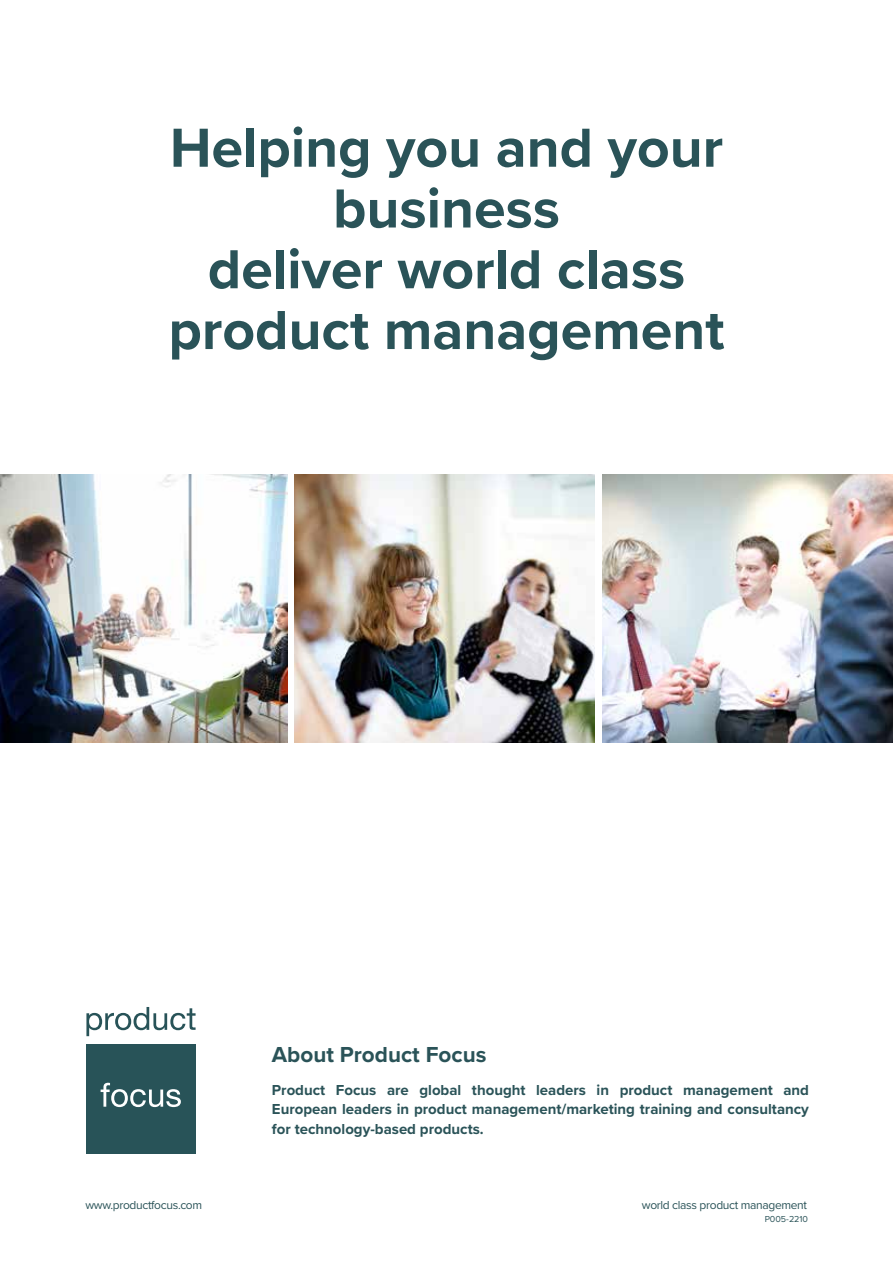
<style>
.page{position:relative;width:893px;height:1263px;background:#fff}
.page>*{position:absolute;margin:0;border:0;box-sizing:border-box;transform-origin:0 0}
.t1{font:700 57px/60.8px "Proxima Nova";color:#2a5358;text-align:center}
.t2{font:700 22.5px "Proxima Nova";color:#2a5358}
.t3{font:700 15px/19.5px "Proxima Nova";color:#2a5358;text-align:justify}
.t4{font:12px "Proxima Nova";letter-spacing:-.025em;color:#2a5358}
.t5{font:9px "Proxima Nova";color:#2a5358}
</style>
<div class="page">
<img style="left:0;top:474px;width:287px;height:268px">
<img style="left:294px;top:474px;width:300px;height:268px">
<img style="left:602px;top:474px;width:291px;height:268px">
<svg style="left:86px;top:1007px;width:110px;height:29px"></svg>
<div style="left:86px;top:1044px;width:110px;height:109px;background:#285358"></div>
<svg style="left:101px;top:1083px;width:80px;height:24px"></svg>
<h1 class="t1" style="left:169px;top:116px;width:557px">Helping you and your business<br>deliver world class product management</h1>
<h2 class="t2" style="left:272px;top:1038px;width:216px">About Product Focus</h2>
<p class="t3" style="left:272px;top:1079px;width:539px">Product Focus are global thought leaders in product management and European leaders in product management/marketing training and consultancy for technology-based products.</p>
<p class="t4" style="left:85px;top:1196px;width:118px">www.productfocus.com</p>
<p class="t4" style="left:642px;top:1196px;width:167px">world class product management</p>
<p class="t5" style="left:765px;top:1213px;width:45px">P005-2210</p>
</div>
